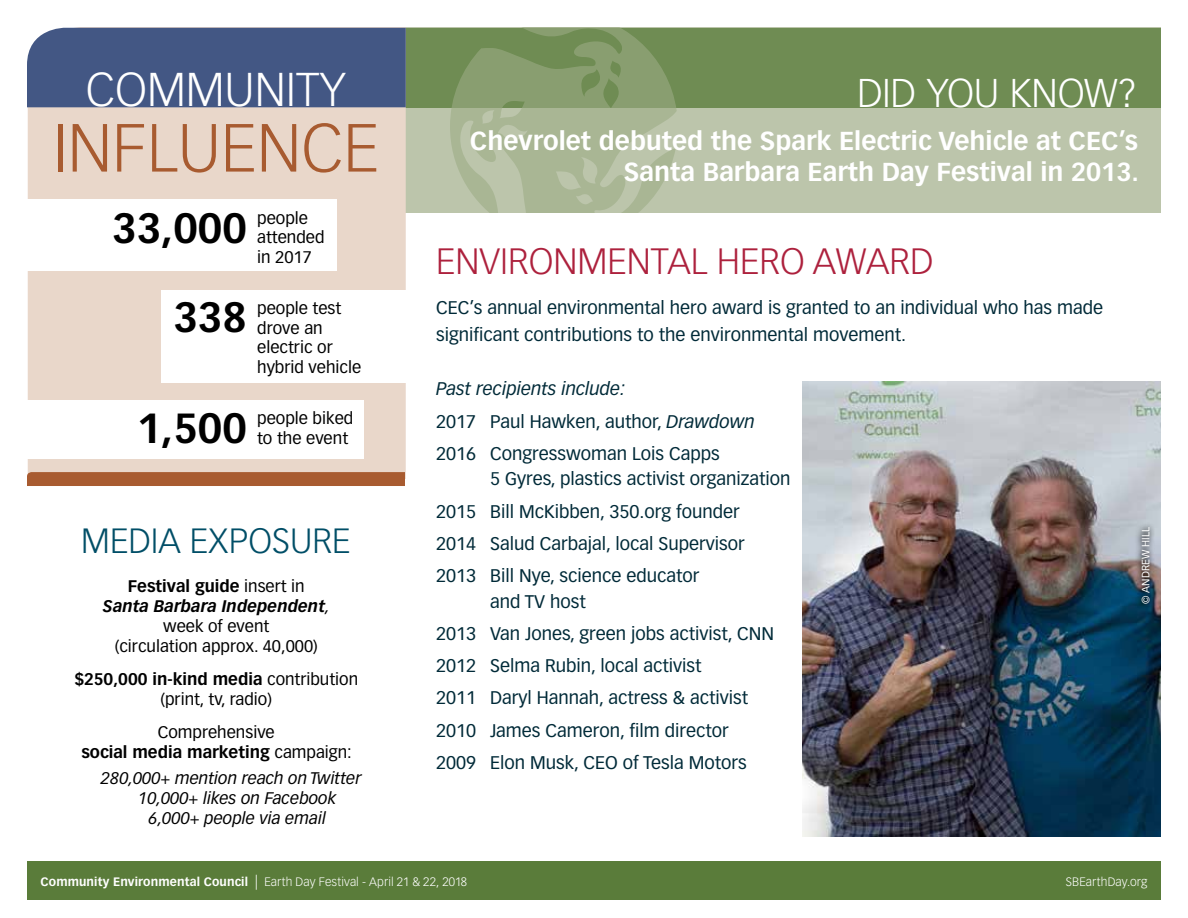
<style>
.page{position:relative;width:1188px;height:918px;background:#fff}
.page>*{position:absolute;margin:0;border:0;box-sizing:border-box;transform-origin:0 0}
.t1{font:300 66.75px "Vectora LH";color:#a85b30}
.t2{font:300 46.65px "Vectora LH";color:#fff}
.t3{font:700 41.4px/89.6px "Vectora LH";color:#000;text-align:right}
.t4{font:300 39.45px "Vectora LH";letter-spacing:-.01em;color:#fff}
.t5{font:300 36px "Vectora LH";color:#ad213d}
.t6{font:300 34.5px "Vectora LH";color:#004e67}
.t7{font:700 25.5px/30.6px "Vectora LH";color:#fff;text-align:right}
.t8{font:18px/32.2px "Vectora LH";color:#002a38}
.t9{font:16.5px/19.8px "Vectora LH";color:#000}
.t10{font:italic 16.5px "Vectora LH";color:#000}
.t11{font:300 12px "Vectora LH";letter-spacing:.01em;color:#fff}
.t12{font:10.5px "Vectora LH";color:#fff}
.s1{font-weight:700}
.s2{font-weight:700;font-style:italic}
.s3{font-style:italic}
.s4{font-size:15px}
</style>
<div class="page">
<div style="left:381px;top:27px;width:780px;height:186px;background:#bcc5ab"></div>
<img style="left:802px;top:382px;width:359px;height:455px">
<div style="left:1135px;top:521px;width:21px;height:89px;background:#000;opacity:.75"></div>
<div style="left:392px;top:28px;width:769px;height:79px;background:#6f8c53"></div>
<div style="left:28px;top:27px;width:378px;height:452px;background:#e9d7ca"></div>
<div style="left:27px;top:28px;width:379px;height:79px;background:#435784"></div>
<div style="left:28px;top:199px;width:309px;height:72px;background:#fff"></div>
<div style="left:27px;top:401px;width:337px;height:58px;background:#fff"></div>
<div style="left:161px;top:290px;width:245px;height:92px;background:#fff"></div>
<svg style="left:27px;top:472px;width:378px;height:14px;background:#a85b31"></svg>
<svg style="left:450px;top:27px;width:227px;height:186px"></svg>
<div style="left:27px;top:861px;width:1134px;height:39px;background:#5a7c3a"></div>
<h2 class="t2" style="left:86px;top:63px;width:262px">COMMUNITY</h2>
<h3 class="t4" style="left:857px;top:70px;width:282px">DID YOU KNOW?</h3>
<h1 class="t1" style="left:53px;top:109px;width:328px">INFLUENCE</h1>
<h3 class="t7" style="left:470px;top:126px;width:671px">Chevrolet debuted the Spark Electric Vehicle at CEC’s<br>Santa Barbara Earth Day Festival in 2013.</h3>
<h3 class="t3" style="left:112px;top:183px;width:136px">33,000<br>338</h3>
<h3 class="t3" style="left:137px;top:384px;width:112px">1,500</h3>
<p class="t9" style="left:257px;top:208px;width:69px">people attended in 2017</p>
<p class="t9" style="left:257px;top:298px;width:106px">people test drove an electric or hybrid vehicle</p>
<p class="t9" style="left:257px;top:408px;width:98px">people biked to the event</p>
<h3 class="t6" style="left:81px;top:521px;width:271px">MEDIA EXPOSURE</h3>
<p class="t9" style="left:103px;top:577px;width:228px;text-align:center"><span class="s1">Festival guide</span> insert in<br><span class="s2">Santa Barbara Independent</span><span class="s3">, </span>week of event<br>(circulation approx. 40,000)</p>
<p class="t9" style="left:74px;top:669px;width:285px;text-align:center"><span class="s1">$250,000 in-kind media</span> contribution (print, tv, radio)</p>
<p class="t9" style="left:81px;top:722px;width:272px;text-align:center">Comprehensive<br><span class="s1">social media marketing</span> campaign:</p>
<p class="t10" style="left:101px;top:769px;width:262px">280,000+ mention reach on Twitter</p>
<p class="t10" style="left:138px;top:789px;width:200px">10,000+ likes on Facebook</p>
<p class="t10" style="left:149px;top:809px;width:179px">6,000+ people via email</p>
<h3 class="t5" style="left:436px;top:240px;width:499px">ENVIRONMENTAL HERO AWARD</h3>
<p class="t8" style="left:436px;top:295px;width:668px;line-height:27px">CEC’s annual environmental hero award is granted to an individual who has made significant contributions to the environmental movement.</p>
<p class="t8" style="left:436px;top:373px;width:320px"><span class="s3">Past recipients include:<br></span>2017 Paul Hawken, author, <span class="s3">Drawdown<br></span>2016 Congresswoman Lois Capps</p>
<p class="t8" style="left:436px;top:463px;width:356px;text-indent:54px">5 Gyres, plastics activist organization 2015 Bill McKibben, 350.org founder<br>2014 Salud Carbajal, local Supervisor<br>2013 Bill Nye, science educator</p>
<p class="t8" style="left:436px;top:585px;width:340px;text-indent:54px">and TV host<br>2013 Van Jones, green jobs activist, CNN<br>2012 Selma Rubin, local activist<br>2011 Daryl Hannah, actress &amp; activist<br>2010 James Cameron, film director<br>2009 Elon Musk, CEO of Tesla Motors</p>
<p class="t12" style="left:1139px;top:604px;width:78px;rotate:-90deg">© ANDREW HILL</p>
<p class="t11" style="left:40px;top:875px;width:428px"><span class="s1">Community Environmental Council</span> <span class="s4">|</span> Earth Day Festival - April 21 &amp; 22, 2018</p>
<p class="t11" style="left:1066px;top:875px;width:83px">SBEarthDay.org</p>
</div>
